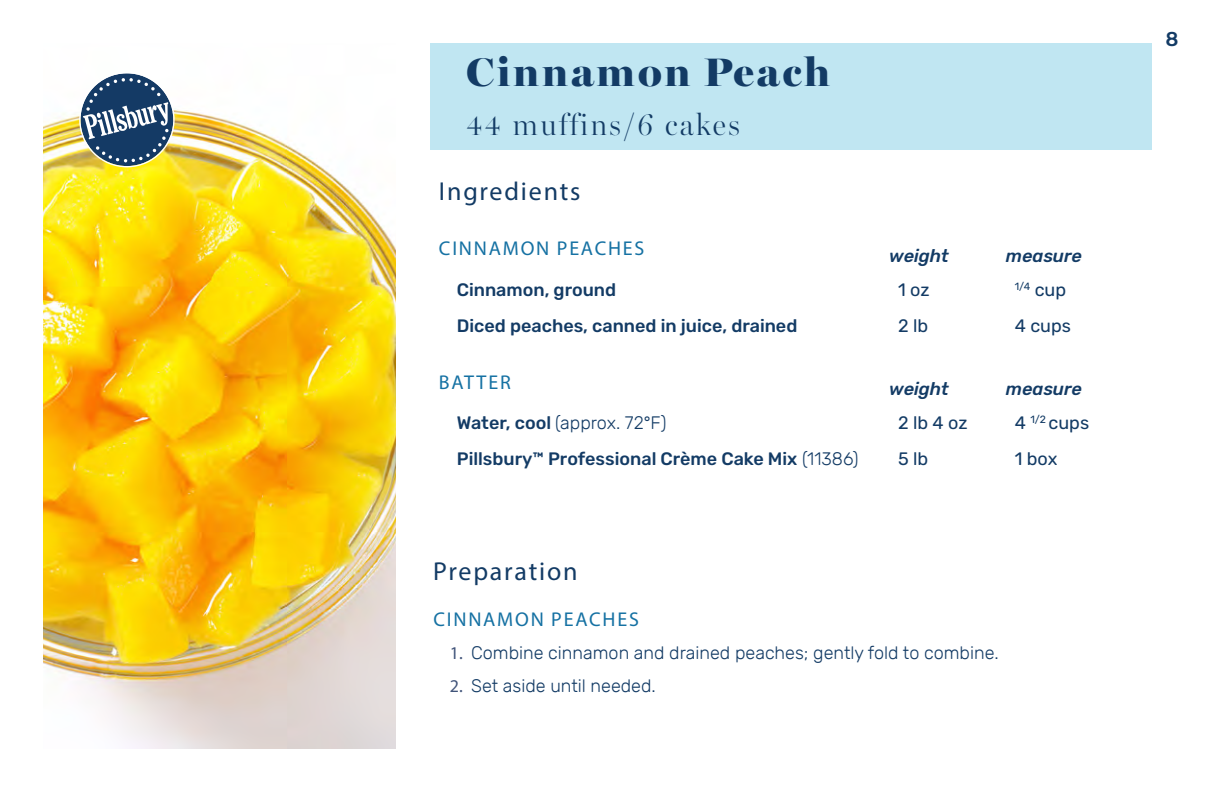
<style>
.page{position:relative;width:1224px;height:792px;background:#fff}
.page>*{position:absolute;margin:0;border:0;box-sizing:border-box;transform-origin:0 0}
.t1{font:900 40px "Miller Banner";letter-spacing:.07em;color:#133b65}
.t2{font:300 30px "Miller Banner";letter-spacing:.07em;color:#133b65}
.t3{font:26px "Myriad Pro";letter-spacing:.07em;color:#133b65}
.t4{font:20px "Myriad Pro";letter-spacing:.09em;color:#1571a3}
.t5{font:500 20px "Rubik";color:#133b65}
.t6{font:300 18px "Rubik";color:#133b65}
.t7{font:500 18px "Rubik";color:#133b65}
.t8{font:18px "Rubik";color:#133b65}
.t9{font:italic 500 18px "Rubik";color:#133b65}
.t10{font:10.4px "Rubik";color:#133b65}
.s1{font-size:18px}
.s2{font-weight:500}
.s3{font-weight:300}
.s4{font-family:"Myriad Pro";font-weight:400;color:#41547a}
</style>
<div class="page">
<img style="left:43px;top:110px;width:353px;height:639px">
<svg style="left:79px;top:73px;width:96px;height:94px"></svg>
<div style="left:431px;top:43px;width:721px;height:107px;background:#c0e6f2"></div>
<h1 class="t1" style="left:467px;top:48px;width:365px">Cinnamon Peach</h1>
<h2 class="t2" style="left:467px;top:106px;width:275px">44 muffins/6 cakes</h2>
<h3 class="t3" style="left:439px;top:176px;width:143px">Ingredients</h3>
<p class="t4" style="left:439px;top:236px;width:207px">CINNAMON PEACHES</p>
<p class="t9" style="left:889px;top:245px;width:61px">weight</p>
<p class="t9" style="left:1006px;top:245px;width:78px">measure</p>
<p class="t7" style="left:457px;top:279px;width:161px">Cinnamon, ground</p>
<p class="t8" style="left:898px;top:280px;width:33px">1 oz</p>
<p class="t10" style="left:1015px;top:281px;width:53px">1/4 <span class="s1">cup</span></p>
<p class="t7" style="left:457px;top:315px;width:342px">Diced peaches, canned in juice, drained</p>
<p class="t8" style="left:898px;top:316px;width:32px">2 lb</p>
<p class="t8" style="left:1015px;top:316px;width:58px">4 cups</p>
<p class="t4" style="left:439px;top:370px;width:73px">BATTER</p>
<p class="t9" style="left:889px;top:378px;width:61px">weight</p>
<p class="t9" style="left:1006px;top:378px;width:78px">measure</p>
<p class="t6" style="left:457px;top:413px;width:211px"><span class="s2">Water, cool</span> (approx. 72°F)</p>
<p class="t8" style="left:898px;top:413px;width:71px">2 lb 4 oz</p>
<p class="t8" style="left:1015px;top:413px;width:76px">4 <sup>1/2</sup> cups</p>
<p class="t7" style="left:457px;top:449px;width:403px">Pillsbury™ Professional Crème Cake Mix <span class="s3">(11386)</span></p>
<p class="t8" style="left:898px;top:449px;width:32px">5 lb</p>
<p class="t8" style="left:1015px;top:449px;width:44px">1 box</p>
<h3 class="t3" style="left:433px;top:555px;width:146px">Preparation</h3>
<p class="t4" style="left:433px;top:607px;width:207px">CINNAMON PEACHES</p>
<p class="t6" style="left:450px;top:643px;width:550px"><span class="s4">1.</span> Combine cinnamon and drained peaches; gently fold to combine.</p>
<p class="t6" style="left:450px;top:676px;width:207px"><span class="s4">2.</span> Set aside until needed.</p>
<p class="t5" style="left:1166px;top:28px;width:15px">8</p>
</div>
